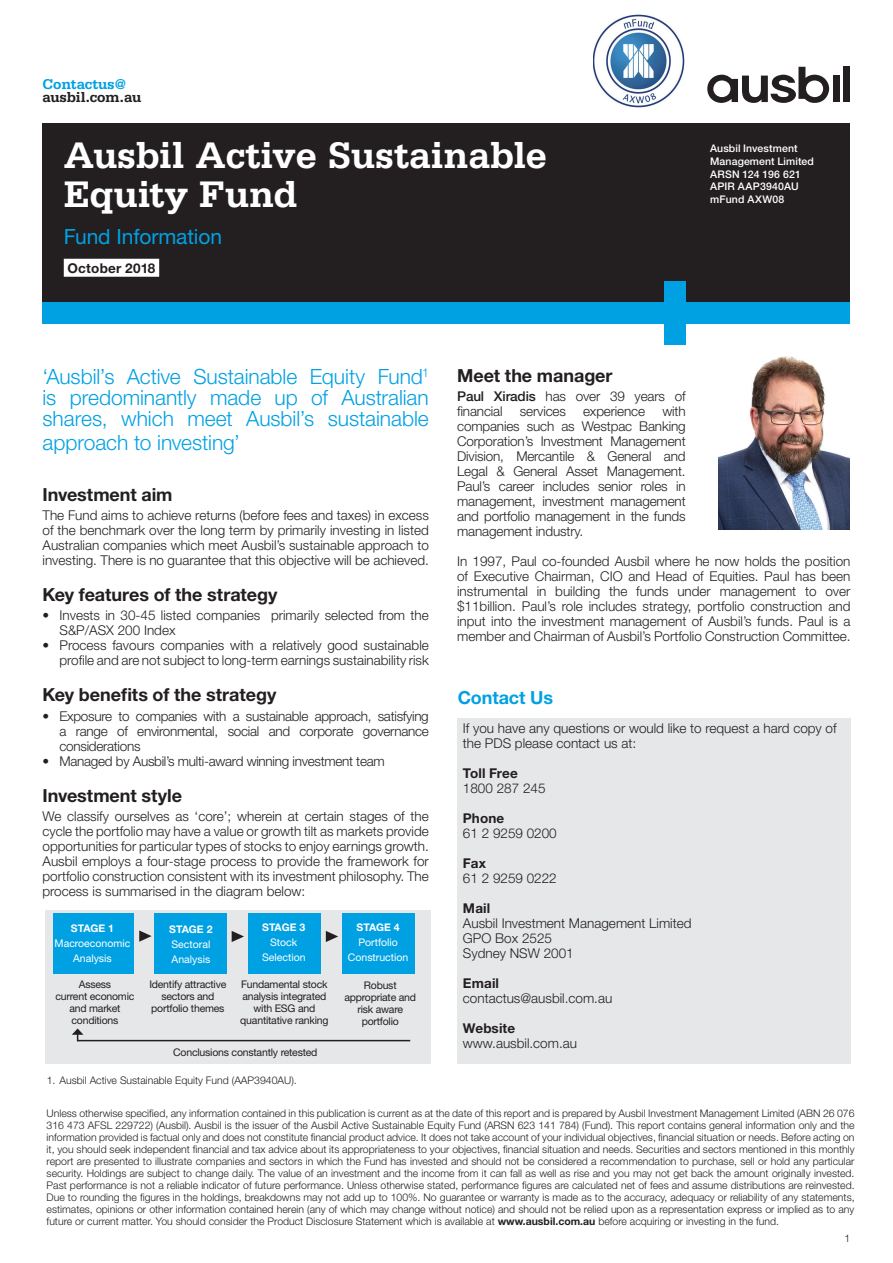
<style>
.page{position:relative;width:893px;height:1263px;background:#fff}
.page>*{position:absolute;margin:0;border:0;box-sizing:border-box;transform-origin:0 0}
.t1{font:700 39px/39px "Serifa Std";letter-spacing:-.01em;color:#fff}
.t2{font:300 21px/21px "Helvetica Neue LT Std";letter-spacing:-.005em;color:#00a1e3;text-align:justify}
.t3{font:21px "Helvetica Neue LT Std";letter-spacing:-.005em;color:#00a1e3}
.t4{font:700 18px "Helvetica Neue LT Std";letter-spacing:-.005em;color:#231f20}
.t5{font:700 18px "Helvetica Neue LT Std";letter-spacing:-.005em;color:#00a1e3}
.t6{font:700 15px "Serifa Std";letter-spacing:-.01em;color:#231f20}
.t7{font:700 15px "Serifa Std";letter-spacing:-.005em;color:#00a1e3}
.t8{font:300 13.5px/15px "Helvetica Neue LT Std";color:#231f20;text-align:justify}
.t9{font:300 13.5px "Helvetica Neue LT Std";letter-spacing:-.02em;color:#231f20}
.t10{font:700 13.5px "Helvetica Neue LT Std";letter-spacing:.01em;color:#231f20}
.t11{font:300 10.5px/12px "Helvetica Neue LT Std";color:#231f20;text-align:justify}
.t12{font:10.5px/12px "Helvetica Neue LT Std";letter-spacing:-.02em;color:#231f20;text-align:center}
.t13{font:10.5px/15px "Helvetica Neue LT Std";color:#fff;text-align:center}
.t14{font:500 10.5px/12.8px "Helvetica Neue LT Std";letter-spacing:.01em;color:#fff}
.t15{font:700 10.5px "Helvetica Neue LT Std";color:#fff}
.s1{font-weight:500}
.s2{font-weight:700}
</style>
<div class="page">
<div style="left:43px;top:123px;width:807px;height:179px;background:#231f20"></div>
<svg style="left:707px;top:67px;width:122px;height:36px"></svg>
<div style="left:832px;top:76px;width:7px;height:26px;background:#231f20"></div>
<div style="left:843px;top:67px;width:7px;height:35px;background:#231f20"></div>
<div style="left:457px;top:717px;width:393px;height:347px;background:#e6e7e9"></div>
<hr style="left:457px;top:716px;width:393px;height:2px;background:#fff">
<div style="left:43px;top:302px;width:807px;height:21px;background:#00a1e3"></div>
<div style="left:664px;top:281px;width:22px;height:63px;background:#00a1e3"></div>
<div style="left:64px;top:259px;width:95px;height:18px;background:#fff"></div>
<img style="left:718px;top:356px;width:132px;height:173px">
<img style="left:594px;top:15px;width:91px;height:92px">
<div style="left:45px;top:910px;width:385px;height:153px;background:#e6e7e9"></div>
<div style="left:53px;top:913px;width:80px;height:61px;background:#00a1e3"></div>
<div style="left:155px;top:913px;width:72px;height:61px;background:#00a1e3"></div>
<div style="left:248px;top:913px;width:72px;height:61px;background:#00a1e3"></div>
<div style="left:342px;top:913px;width:72px;height:61px;background:#00a1e3"></div>
<svg style="left:139px;top:930px;width:13px;height:12px"></svg>
<svg style="left:232px;top:931px;width:12px;height:11px"></svg>
<svg style="left:326px;top:931px;width:12px;height:11px"></svg>
<hr style="left:78px;top:1040px;width:332px;height:1px;background:#231f20">
<svg style="left:72px;top:1028px;width:11px;height:13px"></svg>
<p class="t7" style="left:43px;top:75px;width:85px">Contactus@</p>
<p class="t6" style="left:43px;top:88px;width:100px">ausbil.com.au</p>
<h1 class="t1" style="left:64px;top:135px;width:485px">Ausbil Active Sustainable<br>Equity Fund</h1>
<h2 class="t3" style="left:64px;top:224px;width:160px">Fund Information</h2>
<p class="t10" style="left:68px;top:260px;width:89px">October 2018</p>
<p class="t14" style="left:710px;top:142px;width:105px">Ausbil Investment<br>Management Limited<br>ARSN 124 196 621<br>APIR AAP3940AU mFund AXW08</p>
<h2 class="t2" style="left:43px;top:365px;width:388px">‘Ausbil’s Active Sustainable Equity Fund<sup>1 </sup>is predominantly made up of Australian shares, which meet Ausbil’s sustainable</h2>
<h2 class="t2" style="left:43px;top:431px;width:199px">approach to investing’</h2>
<h3 class="t4" style="left:43px;top:483px;width:132px">Investment aim</h3>
<p class="t8" style="left:43px;top:507px;width:388px">The Fund aims to achieve returns (before fees and taxes) in excess of the benchmark over the long term by primarily investing in listed Australian companies which meet Ausbil’s sustainable approach to investing. There is no guarantee that this objective will be achieved.</p>
<h3 class="t4" style="left:43px;top:583px;width:236px">Key features of the strategy</h3>
<p class="t8" style="left:60px;top:608px;width:371px;text-indent:-17px">• Invests in 30-45 listed companies primarily selected from the<br>S&amp;P/ASX 200 Index</p>
<p class="t8" style="left:43px;top:638px;width:388px;text-align:right">• Process favours companies with a relatively good sustainable profile and are not subject to long-term earnings sustainability risk</p>
<h3 class="t4" style="left:43px;top:684px;width:235px">Key benefits of the strategy</h3>
<p class="t8" style="left:60px;top:708px;width:371px;text-indent:-17px">• Exposure to companies with a sustainable approach, satisfying a range of environmental, social and corporate governance considerations</p>
<p class="t9" style="left:43px;top:752px;width:344px">• Managed by Ausbil’s multi-award winning investment team</p>
<h3 class="t4" style="left:43px;top:784px;width:141px">Investment style</h3>
<p class="t8" style="left:43px;top:808px;width:388px">We classify ourselves as ‘core’; wherein at certain stages of the cycle the portfolio may have a value or growth tilt as markets provide opportunities for particular types of stocks to enjoy earnings growth.<br>Ausbil employs a four-stage process to provide the framework for portfolio construction consistent with its investment philosophy. The process is summarised in the diagram below:</p>
<p class="t15" style="left:262px;top:921px;width:45px">STAGE 3</p>
<p class="t13" style="left:262px;top:935px;width:45px">Stock<br>Selection</p>
<p class="t15" style="left:71px;top:921px;width:45px">STAGE 1</p>
<p class="t13" style="left:55px;top:935px;width:77px">Macroeconomic<br>Analysis</p>
<p class="t12" style="left:56px;top:978px;width:80px">Assess<br>current economic and market conditions</p>
<p class="t12" style="left:149px;top:978px;width:79px">Identify attractive sectors and portfolio themes</p>
<p class="t12" style="left:240px;top:978px;width:90px">Fundamental stock analysis integrated with ESG and quantitative ranking</p>
<p class="t12" style="left:173px;top:1046px;width:146px">Conclusions constantly retested</p>
<p class="t15" style="left:169px;top:922px;width:45px">STAGE 2</p>
<p class="t13" style="left:171px;top:936px;width:40px;text-align:left">Sectoral<br>Analysis</p>
<p class="t11" style="left:47px;top:1074px;width:252px">1. Ausbil Active Sustainable Equity Fund (AAP3940AU).</p>
<p class="t15" style="left:357px;top:921px;width:45px">STAGE 4</p>
<p class="t13" style="left:348px;top:935px;width:62px">Portfolio<br>Construction</p>
<p class="t12" style="left:344px;top:979px;width:73px">Robust appropriate and risk aware portfolio</p>
<h3 class="t4" style="left:457px;top:364px;width:157px">Meet the manager</h3>
<p class="t8" style="left:457px;top:388px;width:230px"><span class="s1">Paul Xiradis</span> has over 39 years of financial</p>
<p class="t8" style="left:457px;top:403px;width:230px;text-indent:205px">with companies such as Westpac Banking Corporation’s Investment Management Division, Mercantile &amp; General and Legal &amp; General Asset Management.<br>Paul’s career includes senior roles in management, investment management and portfolio management in the funds management industry.</p>
<p class="t8" style="left:457px;top:553px;width:395px">In 1997, Paul co-founded Ausbil where he now holds the position of Executive Chairman, CIO and Head of Equities. Paul has been instrumental in building the funds under management to over $11billion. Paul’s role includes strategy, portfolio construction and input into the investment management of Ausbil’s funds. Paul is a member and Chairman of Ausbil’s Portfolio Construction Committee.</p>
<p class="t8" style="left:520px;top:403px;width:48px">services</p>
<p class="t8" style="left:583px;top:403px;width:64px">experience</p>
<h3 class="t5" style="left:458px;top:686px;width:97px">Contact Us</h3>
<p class="t8" style="left:463px;top:721px;width:375px">If you have any questions or would like to request a hard copy of the PDS please contact us at:</p>
<p class="t10" style="left:463px;top:765px;width:56px">Toll Free</p>
<p class="t8" style="left:463px;top:781px;width:84px">1800 287 245</p>
<p class="t10" style="left:463px;top:810px;width:43px">Phone</p>
<p class="t8" style="left:463px;top:826px;width:95px">61 2 9259 0200</p>
<p class="t10" style="left:463px;top:855px;width:25px">Fax</p>
<p class="t8" style="left:463px;top:871px;width:95px">61 2 9259 0222</p>
<p class="t10" style="left:463px;top:900px;width:29px">Mail</p>
<p class="t8" style="left:463px;top:916px;width:230px;text-align:left">Ausbil Investment Management Limited<br>GPO Box 2525<br>Sydney NSW 2001</p>
<p class="t10" style="left:463px;top:975px;width:38px">Email</p>
<p class="t8" style="left:463px;top:991px;width:151px">contactus@ausbil.com.au</p>
<p class="t10" style="left:463px;top:1020px;width:54px">Website</p>
<p class="t8" style="left:463px;top:1036px;width:116px">www.ausbil.com.au</p>
<p class="t11" style="left:47px;top:1107px;width:809px">Unless otherwise specified, any information contained in this publication is current as at the date of this report and is prepared by Ausbil Investment Management Limited (ABN 26 076<br>316 473 AFSL 229722) (Ausbil). Ausbil is the issuer of the Ausbil Active Sustainable Equity Fund (ARSN 623 141 784) (Fund). This report contains general information only and the information provided is factual only and does not constitute financial product advice. It does not take account of your individual objectives, financial situation or needs. Before acting on it, you should seek independent financial and tax advice about its appropriateness to your objectives, financial situation and needs. Securities and sectors mentioned in this monthly report are presented to illustrate companies and sectors in which the Fund has invested and should not be considered a recommendation to purchase, sell or hold any particular security. Holdings are subject to change daily. The value of an investment and the income from it can fall as well as rise and you may not get back the amount originally invested.<br>Past performance is not a reliable indicator of future performance. Unless otherwise stated, performance figures are calculated net of fees and assume distributions are reinvested.<br>Due to rounding the figures in the holdings, breakdowns may not add up to 100%. No guarantee or warranty is made as to the accuracy, adequacy or reliability of any statements, estimates, opinions or other information contained herein (any of which may change without notice) and should not be relied upon as a representation express or implied as to any future or current matter. You should consider the Product Disclosure Statement which is available at <span class="s2">www.ausbil.com.au</span> before acquiring or investing in the fund.</p>
<p class="t11" style="left:845px;top:1232px;width:7px">1</p>
</div>
